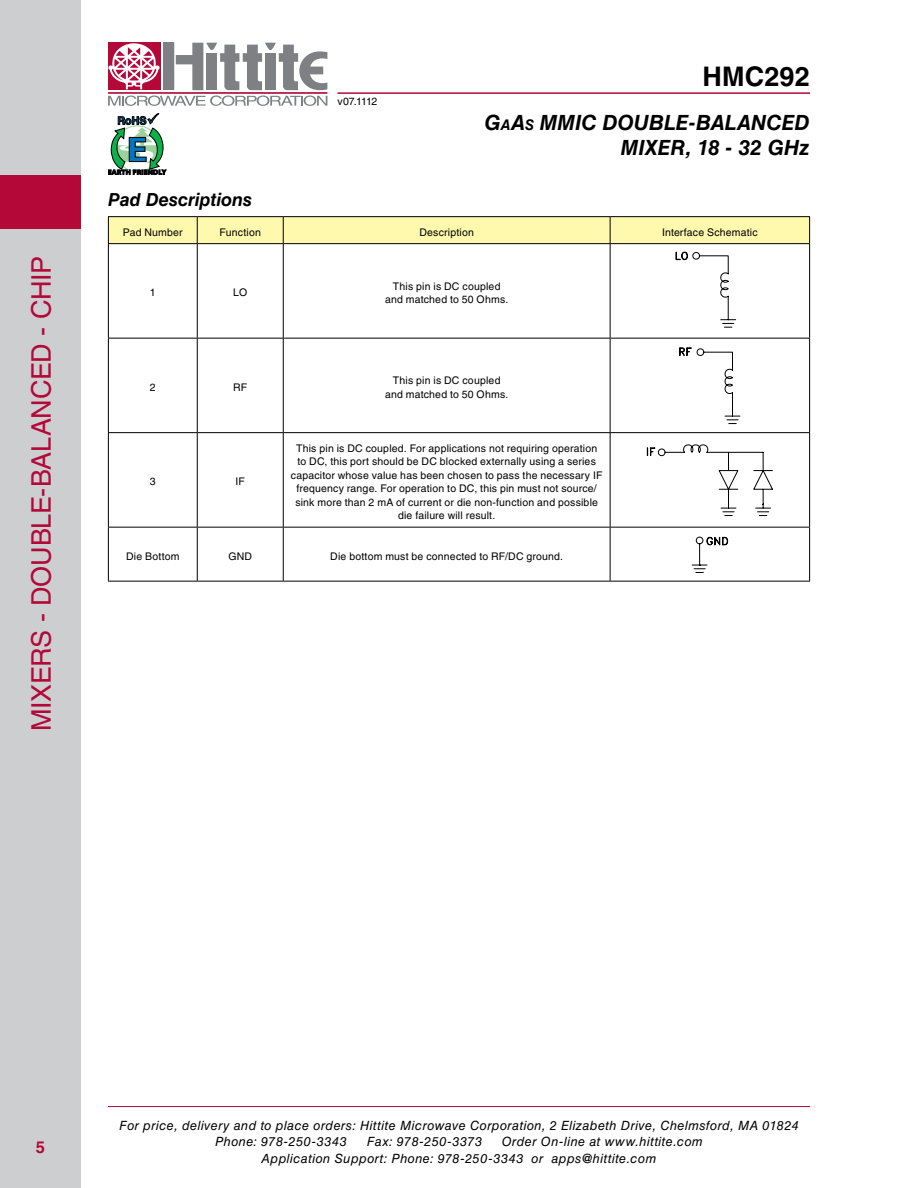
<style>
.page{position:relative;width:918px;height:1188px;background:#fff}
.page>*{position:absolute;margin:0;border:0;box-sizing:border-box;transform-origin:0 0}
.t1{font:27px "Helvetica LT Std";letter-spacing:-.01em;color:#b30838}
.t2{font:700 27px "Helvetica LT Std";letter-spacing:.005em;color:#000}
.t3{font:italic 700 21px/25.2px "Helvetica LT Std";letter-spacing:.005em;color:#000;text-align:right}
.t4{font:italic 700 18px "Helvetica LT Std";letter-spacing:-.005em;color:#000}
.t5{font:700 16.5px "Helvetica LT Std";color:#b30838}
.t6{font:italic 12.75px/16.5px "Helvetica LT Std";letter-spacing:.035em;color:#000}
.t7{font:10.5px/13.5px "Helvetica LT Std";letter-spacing:.02em;color:#000;text-align:center}
.s1{font-size:14.7px}
.s2{font-style:inherit}
</style>
<div class="page">
<hr style="left:108px;top:1106px;width:702px;height:1px;background:#b30838">
<hr style="left:338px;top:92px;width:472px;height:2px;background:#b30838">
<div style="left:163px;top:43px;width:11px;height:47px;background:#7e8083"></div>
<div style="left:108px;top:43px;width:52px;height:47px;background:#b30838"></div>
<hr style="left:108px;top:92px;width:219px;height:2px;background:#b30838">
<svg style="left:176px;top:43px;width:151px;height:47px"></svg>
<svg style="left:108px;top:96px;width:219px;height:10px"></svg>
<svg style="left:108px;top:43px;width:52px;height:46px"></svg>
<svg style="left:108px;top:113px;width:58px;height:62px"></svg>
<div style="left:0;top:0;width:81px;height:1188px;background:#cdced0"></div>
<div style="left:0;top:175px;width:81px;height:54px;background:#b30838"></div>
<hr style="left:108px;top:216px;width:89px;height:1px;background:#000">
<hr style="left:197px;top:216px;width:86px;height:1px;background:#000">
<hr style="left:283px;top:216px;width:327px;height:1px;background:#000">
<hr style="left:610px;top:216px;width:200px;height:1px;background:#000">
<div style="left:108px;top:217px;width:702px;height:26px;background:#fff9ae"></div>
<hr style="left:108px;top:243px;width:89px;height:1px;background:#000">
<hr style="left:108px;top:244px;width:1px;height:94px;background:#000">
<hr style="left:197px;top:243px;width:86px;height:1px;background:#000">
<hr style="left:197px;top:244px;width:1px;height:94px;background:#000">
<hr style="left:283px;top:243px;width:327px;height:1px;background:#000">
<hr style="left:283px;top:244px;width:1px;height:94px;background:#000">
<hr style="left:610px;top:243px;width:200px;height:1px;background:#000">
<hr style="left:610px;top:244px;width:1px;height:94px;background:#000">
<hr style="left:809px;top:244px;width:1px;height:94px;background:#000">
<hr style="left:108px;top:338px;width:89px;height:1px;background:#000">
<hr style="left:108px;top:339px;width:1px;height:93px;background:#000">
<hr style="left:197px;top:338px;width:86px;height:1px;background:#000">
<hr style="left:197px;top:339px;width:1px;height:93px;background:#000">
<hr style="left:283px;top:338px;width:327px;height:1px;background:#000">
<hr style="left:283px;top:339px;width:1px;height:93px;background:#000">
<hr style="left:610px;top:338px;width:200px;height:1px;background:#000">
<hr style="left:610px;top:339px;width:1px;height:93px;background:#000">
<hr style="left:809px;top:339px;width:1px;height:93px;background:#000">
<hr style="left:108px;top:432px;width:89px;height:1px;background:#000">
<hr style="left:108px;top:433px;width:1px;height:94px;background:#000">
<hr style="left:197px;top:432px;width:86px;height:1px;background:#000">
<hr style="left:197px;top:433px;width:1px;height:94px;background:#000">
<hr style="left:283px;top:432px;width:327px;height:1px;background:#000">
<hr style="left:283px;top:433px;width:1px;height:94px;background:#000">
<hr style="left:610px;top:432px;width:200px;height:1px;background:#000">
<hr style="left:610px;top:433px;width:1px;height:94px;background:#000">
<hr style="left:809px;top:433px;width:1px;height:94px;background:#000">
<hr style="left:108px;top:527px;width:89px;height:1px;background:#000">
<hr style="left:108px;top:528px;width:1px;height:53px;background:#000">
<hr style="left:197px;top:527px;width:86px;height:1px;background:#000">
<hr style="left:197px;top:528px;width:1px;height:53px;background:#000">
<hr style="left:283px;top:527px;width:327px;height:1px;background:#000">
<hr style="left:283px;top:528px;width:1px;height:53px;background:#000">
<hr style="left:610px;top:527px;width:200px;height:1px;background:#000">
<hr style="left:610px;top:528px;width:1px;height:53px;background:#000">
<hr style="left:809px;top:528px;width:1px;height:53px;background:#000">
<hr style="left:108px;top:581px;width:89px;height:1px;background:#000">
<hr style="left:197px;top:581px;width:86px;height:1px;background:#000">
<hr style="left:283px;top:581px;width:327px;height:1px;background:#000">
<hr style="left:610px;top:581px;width:200px;height:1px;background:#000">
<svg style="left:676px;top:252px;width:60px;height:76px"></svg>
<svg style="left:679px;top:348px;width:61px;height:76px"></svg>
<svg style="left:647px;top:444px;width:126px;height:72px"></svg>
<svg style="left:692px;top:537px;width:36px;height:36px"></svg>
<h1 class="t1" style="left:26px;top:731px;width:477px;rotate:-90deg">MIXERS - DOUBLE-BALANCED - CHIP</h1>
<h3 class="t4" style="left:108px;top:189px;width:145px">Pad Descriptions</h3>
<p class="t7" style="left:338px;top:94px;width:41px">v07.1112</p>
<h1 class="t2" style="left:703px;top:60px;width:109px">HMC292</h1>
<h2 class="t3" style="left:484px;top:109px;width:327px">G<span class="s1">a</span>A<span class="s1">s</span> MMIC DOUBLE-BALANCED<br><span class="s2">MIXER, 18 - 32 GHz</span></h2>
<p class="t7" style="left:123px;top:225px;width:61px">Pad Number</p>
<p class="t7" style="left:220px;top:225px;width:43px">Function</p>
<p class="t7" style="left:419px;top:225px;width:56px">Description</p>
<p class="t7" style="left:662px;top:225px;width:97px">Interface Schematic</p>
<p class="t7" style="left:150px;top:286px;width:7px">1</p>
<p class="t7" style="left:233px;top:286px;width:15px">LO</p>
<p class="t7" style="left:385px;top:279px;width:125px">This pin is DC coupled and matched to 50 Ohms.</p>
<p class="t7" style="left:150px;top:380px;width:7px">2</p>
<p class="t7" style="left:233px;top:380px;width:16px">RF</p>
<p class="t7" style="left:385px;top:374px;width:125px">This pin is DC coupled and matched to 50 Ohms.</p>
<p class="t7" style="left:150px;top:475px;width:7px">3</p>
<p class="t7" style="left:236px;top:475px;width:11px">IF</p>
<p class="t7" style="left:291px;top:441px;width:313px">This pin is DC coupled. For applications not requiring operation to DC, this port should be DC blocked externally using a series capacitor whose value has been chosen to pass the necessary IF frequency range. For operation to DC, this pin must not source/ sink more than 2 mA of current or die non-function and possible die failure will result.</p>
<p class="t7" style="left:126px;top:549px;width:55px">Die Bottom</p>
<p class="t7" style="left:228px;top:549px;width:25px">GND</p>
<p class="t7" style="left:330px;top:549px;width:234px">Die bottom must be connected to RF/DC ground.</p>
<h3 class="t5" style="left:36px;top:1138px;width:11px">5</h3>
<p class="t6" style="left:215px;top:1117px;width:585px;text-indent:-96px">For price, delivery and to place orders: Hittite Microwave Corporation, 2 Elizabeth Drive, Chelmsford, MA 01824<br>Phone: 978-250-3343</p>
<p class="t6" style="left:262px;top:1133px;width:443px;text-indent:240px">Order On-line at www.hittite.com<br>Application Support: Phone: 978-250-3343 or apps@hittite.com</p>
<p class="t6" style="left:367px;top:1133px;width:117px">Fax: 978-250-3373</p>
</div>
